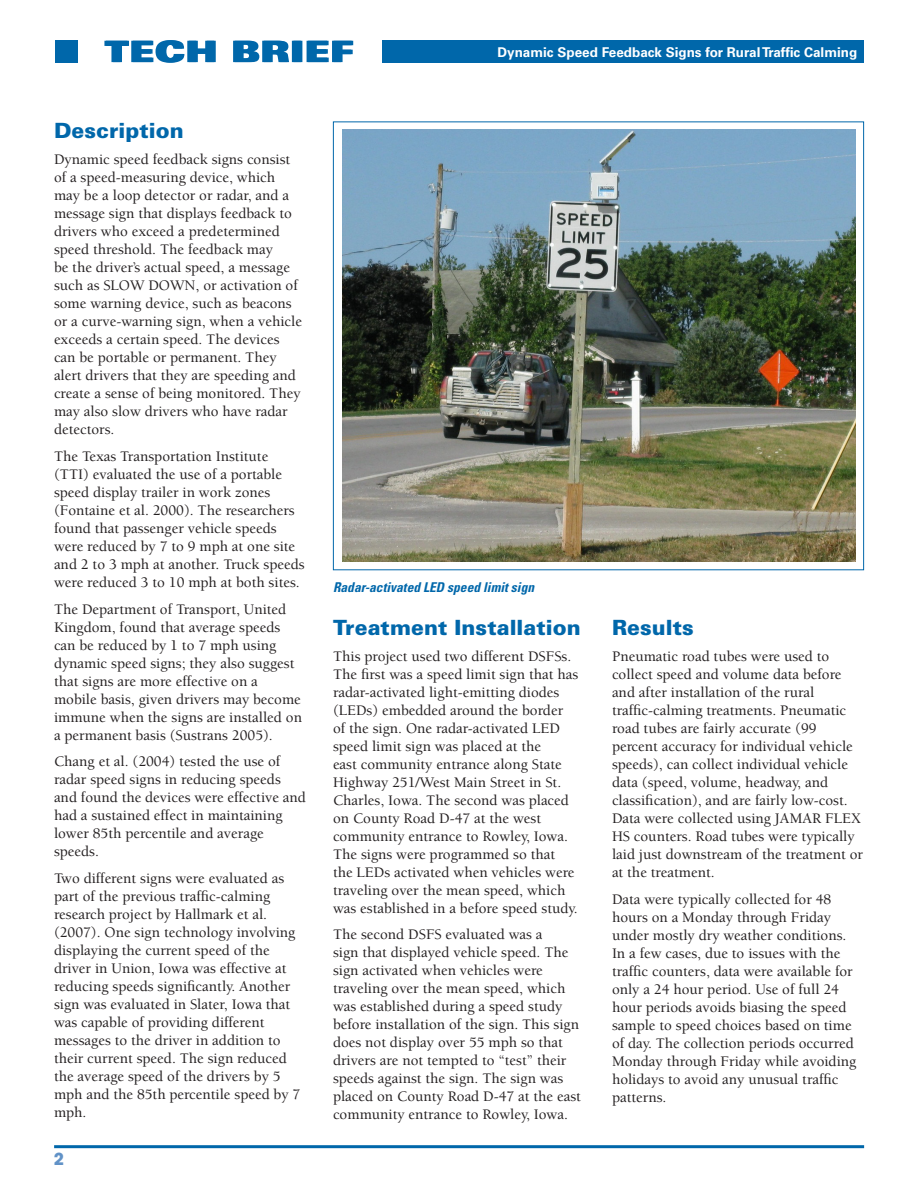
<style>
.page{position:relative;width:918px;height:1188px;background:#fff}
.page>*{position:absolute;margin:0;border:0;box-sizing:border-box;transform-origin:0 0}
.head_1{font:900 21px "Univers";letter-spacing:.005em;color:#0067aa}
.table_caption{font:700 16.5px "ITC Avant Garde Std";color:#6192c7}
.Body_text{font:500 15px/18px "Berkeley Std";color:#231f20}
.head_2{font:700 13.5px "Univers";color:#fff}
.t1{font:italic 700 condensed 13.5px "Univers";color:#0067aa}
</style>
<div class="page">
<hr style="left:54px;top:1145px;width:810px;height:3px;background:#0067aa">
<div style="left:56px;top:40px;width:22px;height:23px;background:#0067aa"></div>
<div style="left:382px;top:40px;width:482px;height:23px;background:#0067aa"></div>
<svg style="left:104px;top:40px;width:249px;height:23px"></svg>
<img style="left:342px;top:130px;width:513px;height:431px">
<p class="head_1" style="left:54px;top:118px;width:131px">Description</p>
<p class="Body_text" style="left:54px;top:151px;width:250px">Dynamic speed feedback signs consist of a speed-measuring device, which may be a loop detector or radar, and a message sign that displays feedback to drivers who exceed a predetermined speed threshold. The feedback may<br>be the driver’s actual speed, a message such as SLOW DOWN, or activation of some warning device, such as beacons or a curve-warning sign, when a vehicle exceeds a certain speed. The devices can be portable or permanent. They alert drivers that they are speeding and create a sense of being monitored. They may also slow drivers who have radar detectors.</p>
<p class="Body_text" style="left:54px;top:448px;width:252px">The Texas Transportation Institute (TTI) evaluated the use of a portable speed display trailer in work zones (Fontaine et al. 2000). The researchers found that passenger vehicle speeds were reduced by 7 to 9 mph at one site and 2 to 3 mph at another. Truck speeds were reduced 3 to 10 mph at both sites.</p>
<p class="Body_text" style="left:54px;top:600px;width:250px">The Department of Transport, United Kingdom, found that average speeds can be reduced by 1 to 7 mph using dynamic speed signs; they also suggest that signs are more effective on a mobile basis, given drivers may become immune when the signs are installed on a permanent basis (Sustrans 2005).</p>
<p class="Body_text" style="left:54px;top:753px;width:253px">Chang et al. (2004) tested the use of radar speed signs in reducing speeds and found the devices were effective and had a sustained effect in maintaining lower 85th percentile and average speeds.</p>
<p class="Body_text" style="left:54px;top:869px;width:248px">Two different signs were evaluated as part of the previous traffic-calming research project by Hallmark et al. (2007). One sign technology involving displaying the current speed of the driver in Union, Iowa was effective at reducing speeds significantly. Another sign was evaluated in Slater, Iowa that was capable of providing different messages to the driver in addition to their current speed. The sign reduced the average speed of the drivers by 5 mph and the 85th percentile speed by 7 mph.</p>
<p class="table_caption" style="left:54px;top:1148px;width:12px">2</p>
<p class="head_2" style="left:497px;top:44px;width:361px">Dynamic Speed Feedback Signs for Rural Traffic Calming</p>
<p class="t1" style="left:333px;top:579px;width:203px">Radar-activated LED speed limit sign</p>
<p class="head_1" style="left:333px;top:614px;width:249px">Treatment Installation</p>
<p class="Body_text" style="left:333px;top:647px;width:247px">This project used two different DSFSs.<br>The first was a speed limit sign that has radar-activated light-emitting diodes (LEDs) embedded around the border of the sign. One radar-activated LED speed limit sign was placed at the<br>east community entrance along State Highway 251/West Main Street in St.<br>Charles, Iowa. The second was placed on County Road D-47 at the west community entrance to Rowley, Iowa.<br>The signs were programmed so that the LEDs activated when vehicles were traveling over the mean speed, which was established in a before speed study.</p>
<p class="Body_text" style="left:333px;top:926px;width:250px">The second DSFS evaluated was a<br>sign that displayed vehicle speed. The sign activated when vehicles were traveling over the mean speed, which was established during a speed study before installation of the sign. This sign does not display over 55 mph so that drivers are not tempted to “test” their speeds against the sign. The sign was placed on County Road D-47 at the east community entrance to Rowley, Iowa.</p>
<p class="head_1" style="left:612px;top:614px;width:83px">Results</p>
<p class="Body_text" style="left:612px;top:648px;width:253px">Pneumatic road tubes were used to collect speed and volume data before and after installation of the rural traffic-calming treatments. Pneumatic road tubes are fairly accurate (99 percent accuracy for individual vehicle speeds), can collect individual vehicle data (speed, volume, headway, and classification), and are fairly low-cost.<br>Data were collected using JAMAR FLEX HS counters. Road tubes were typically laid just downstream of the treatment or at the treatment.</p>
<p class="Body_text" style="left:612px;top:890px;width:246px">Data were typically collected for 48 hours on a Monday through Friday under mostly dry weather conditions.<br>In a few cases, due to issues with the traffic counters, data were available for only a 24 hour period. Use of full 24 hour periods avoids biasing the speed sample to speed choices based on time of day. The collection periods occurred Monday through Friday while avoiding holidays to avoid any unusual traffic patterns.</p>
</div>
